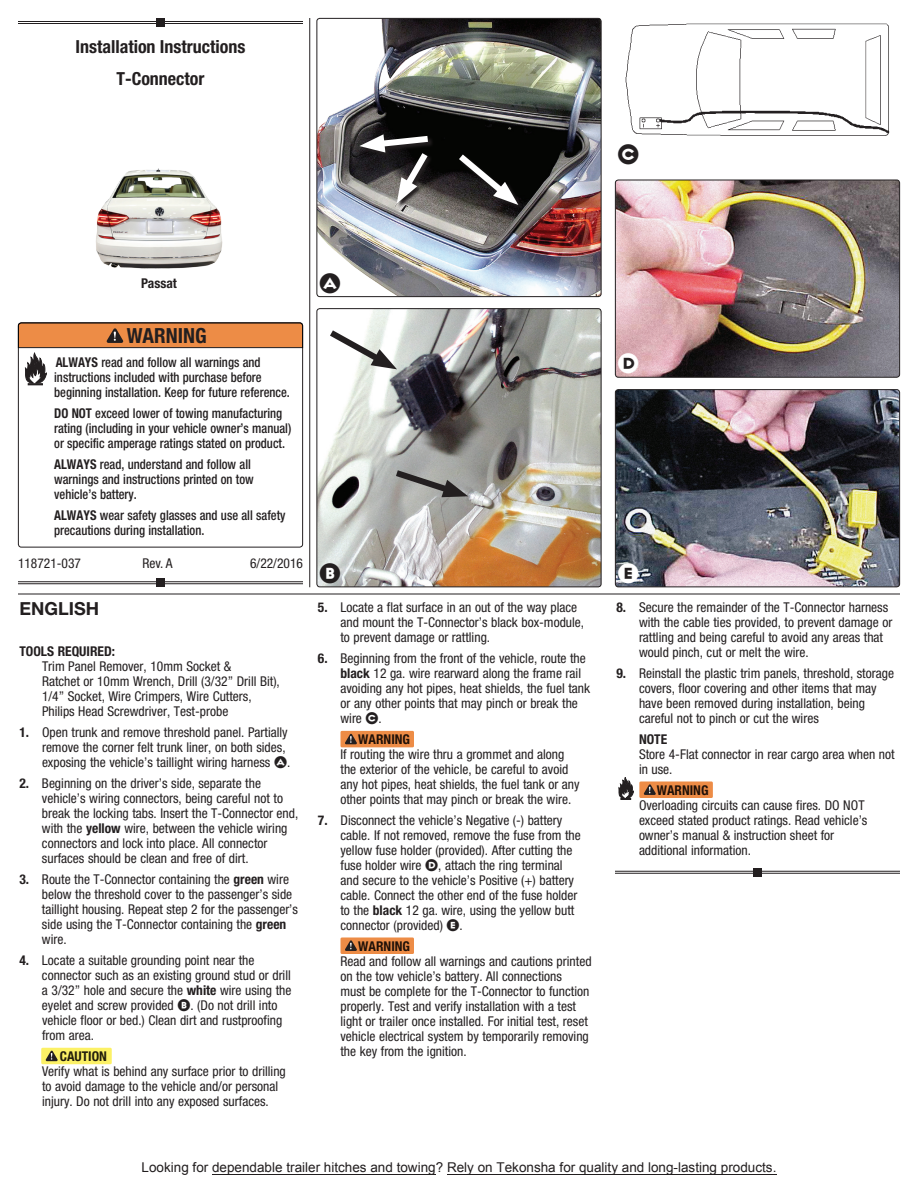
<style>
.page{position:relative;width:918px;height:1188px;background:#fff}
.page>*{position:absolute;margin:0;border:0;box-sizing:border-box;transform-origin:0 0}
.t1{font:37.5px "Regulator Cameo";color:#231f20}
.t2{font:37.5px "Regulator Cameo";color:#fff}
.t3{font:700 condensed 20.85px "Helvetica Neue LT Std";color:#231f20}
.t4{font:700 condensed 18px/31.5px "Helvetica Neue LT Std";color:#231f20;text-align:center}
.t5{font:700 18px "Helvetica Neue LT Std";color:#231f20}
.t6{font:condensed 13.5px/15px "Helvetica Neue LT Std";color:#231f20}
.t7{font:500 condensed 13.5px/15px "Helvetica Neue LT Std";color:#231f20;scale:.93 1}
.t8{font:13.5px "Arial";color:#221e1f}
.t9{font:700 condensed 13.5px "Helvetica Neue LT Std";color:#231f20}
.s1{font-weight:700}
.s2{font-family:"Regulator Cameo";font-stretch:normal;font-size:22.5px}
</style>
<div class="page">
<hr style="left:309px;top:18px;width:1px;height:569px;background:#231f20">
<hr style="left:18px;top:594px;width:882px;height:1px;background:#231f20">
<hr style="left:18px;top:21px;width:285px;height:1px;background:#231f20">
<hr style="left:18px;top:23px;width:285px;height:1px;background:#231f20">
<div style="left:156px;top:18px;width:9px;height:9px;background:#231f20"></div>
<hr style="left:18px;top:581px;width:285px;height:1px;background:#231f20">
<hr style="left:18px;top:583px;width:285px;height:1px;background:#231f20">
<div style="left:156px;top:578px;width:9px;height:9px;background:#231f20"></div>
<hr style="left:615px;top:871px;width:285px;height:1px;background:#231f20">
<hr style="left:615px;top:873px;width:285px;height:1px;background:#231f20">
<div style="left:753px;top:868px;width:9px;height:9px;background:#231f20"></div>
<img style="left:96px;top:168px;width:127px;height:101px">
<svg style="left:18px;top:322px;width:285px;height:63px"></svg>
<div style="left:639px;top:782px;width:74px;height:16px;background:#ed8c46;border-radius:2px"></div>
<svg style="left:644px;top:784px;width:12px;height:11px"></svg>
<svg style="left:619px;top:777px;width:15px;height:23px"></svg>
<div style="left:340px;top:938px;width:74px;height:16px;background:#ed8c46;border-radius:2px"></div>
<svg style="left:345px;top:940px;width:12px;height:11px"></svg>
<div style="left:340px;top:731px;width:74px;height:16px;background:#ed8c46;border-radius:2px"></div>
<svg style="left:345px;top:734px;width:12px;height:10px"></svg>
<div style="left:41px;top:1048px;width:71px;height:16px;background:#fcf166;border-radius:2px"></div>
<svg style="left:46px;top:1051px;width:12px;height:10px"></svg>
<img style="left:318px;top:20px;width:282px;height:275px">
<div style="left:316px;top:18px;width:286px;height:279px;border:1px solid #231f20;border-radius:3px"></div>
<img style="left:318px;top:310px;width:282px;height:275px">
<div style="left:316px;top:308px;width:286px;height:279px;border:1px solid #231f20;border-radius:3px"></div>
<img style="left:615px;top:180px;width:285px;height:196px">
<div style="left:615px;top:180px;width:285px;height:198px;border:1px solid #231f20;border-radius:3px"></div>
<img style="left:615px;top:391px;width:285px;height:196px">
<div style="left:615px;top:389px;width:285px;height:198px;border:1px solid #231f20;border-radius:3px"></div>
<svg style="left:459px;top:155px;width:65px;height:56px"></svg>
<svg style="left:452px;top:148px;width:66px;height:57px;background:#343333"></svg>
<svg style="left:397px;top:204px;width:36px;height:5px"></svg>
<svg style="left:359px;top:132px;width:75px;height:72px;background:#5f5d5c"></svg>
<svg style="left:389px;top:466px;width:79px;height:33px;background:#8f8f8d"></svg>
<img style="left:625px;top:23px;width:265px;height:113px">
<div style="left:321px;top:274px;width:18px;height:18px;background:#fff;border-radius:50%"></div>
<div style="left:321px;top:564px;width:18px;height:19px;background:#fff;border-radius:50%"></div>
<div style="left:619px;top:354px;width:19px;height:19px;background:#231f20;border-radius:50%"></div>
<div style="left:619px;top:564px;width:19px;height:19px;background:#231f20;border-radius:50%"></div>
<svg style="left:323px;top:325px;width:74px;height:45px"></svg>
<hr style="left:447px;top:1174px;width:329px;height:1px;background:#221e1f">
<hr style="left:212px;top:1174px;width:224px;height:1px;background:#221e1f">
<h3 class="t4" style="left:75px;top:31px;width:172px">Installation Instructions<br>T-Connector</h3>
<h1 class="t1" style="left:618px;top:139px;width:23px">C</h1>
<p class="t9" style="left:141px;top:275px;width:37px">Passat</p>
<h1 class="t1" style="left:319px;top:268px;width:23px">A</h1>
<h2 class="t3" style="left:127px;top:323px;width:82px">WARNING</h2>
<p class="t7" style="left:54px;top:355px;width:255px"><span class="s1">ALWAYS</span> read and follow all warnings and instructions included with purchase before beginning installation. Keep for future reference.</p>
<p class="t7" style="left:54px;top:406px;width:257px"><span class="s1">DO NOT</span> exceed lower of towing manufacturing rating (including in your vehicle owner’s manual) or specific amperage ratings stated on product.</p>
<p class="t7" style="left:54px;top:457px;width:216px"><span class="s1">ALWAYS</span> read, understand and follow all warnings and instructions printed on tow vehicle’s battery.</p>
<p class="t7" style="left:54px;top:508px;width:250px"><span class="s1">ALWAYS</span> wear safety glasses and use all safety precautions during installation.</p>
<h1 class="t2" style="left:618px;top:348px;width:23px">D</h1>
<p class="t6" style="left:18px;top:555px;width:65px">118721-037</p>
<p class="t6" style="left:143px;top:555px;width:31px">Rev. A</p>
<p class="t6" style="left:250px;top:555px;width:54px">6/22/2016</p>
<h1 class="t1" style="left:319px;top:558px;width:23px">B</h1>
<h1 class="t2" style="left:618px;top:557px;width:23px">E</h1>
<h3 class="t5" style="left:20px;top:598px;width:81px">ENGLISH</h3>
<p class="t9" style="left:20px;top:643px;width:97px">TOOLS REQUIRED:</p>
<p class="t6" style="left:42px;top:658px;width:239px">Trim Panel Remover, 10mm Socket &amp;<br>Ratchet or 10mm Wrench, Drill (3/32” Drill Bit), 1/4” Socket, Wire Crimpers, Wire Cutters, Philips Head Screwdriver, Test-probe</p>
<p class="t6" style="left:42px;top:724px;width:250px;text-indent:-23px"><span class="s1">1.</span> Open trunk and remove threshold panel. Partially remove the corner felt trunk liner, on both sides, exposing the vehicle’s taillight wiring harness <span class="s2">A</span>.</p>
<p class="t6" style="left:42px;top:775px;width:258px;text-indent:-23px"><span class="s1">2.</span> Beginning on the driver’s side, separate the vehicle’s wiring connectors, being careful not to break the locking tabs. Insert the T-Connector end, with the <span class="s1">yellow</span> wire, between the vehicle wiring connectors and lock into place. All connector surfaces should be clean and free of dirt.</p>
<p class="t6" style="left:42px;top:871px;width:258px;text-indent:-23px"><span class="s1">3.</span> Route the T-Connector containing the <span class="s1">green</span> wire below the threshold cover to the passenger’s side taillight housing. Repeat step 2 for the passenger’s side using the T-Connector containing the <span class="s1">green </span>wire.</p>
<p class="t6" style="left:42px;top:952px;width:251px;text-indent:-23px"><span class="s1">4.</span> Locate a suitable grounding point near the connector such as an existing ground stud or drill a 3/32” hole and secure the <span class="s1">white</span> wire using the eyelet and screw provided <span class="s2">B</span>. (Do not drill into vehicle floor or bed.) Clean dirt and rustproofing from area.</p>
<p class="t9" style="left:60px;top:1048px;width:49px">CAUTION</p>
<p class="t6" style="left:42px;top:1063px;width:245px">Verify what is behind any surface prior to drilling to avoid damage to the vehicle and/or personal injury. Do not drill into any exposed surfaces.</p>
<p class="t6" style="left:340px;top:600px;width:245px;text-indent:-23px"><span class="s1">5.</span> Locate a flat surface in an out of the way place and mount the T-Connector’s black box-module, to prevent damage or rattling.</p>
<p class="t6" style="left:340px;top:651px;width:251px;text-indent:-23px"><span class="s1">6.</span> Beginning from the front of the vehicle, route the <span class="s1">black</span> 12 ga. wire rearward along the frame rail avoiding any hot pipes, heat shields, the fuel tank or any other points that may pinch or break the wire <span class="s2">C</span>.</p>
<p class="t9" style="left:358px;top:731px;width:53px">WARNING</p>
<p class="t6" style="left:341px;top:747px;width:241px">If routing the wire thru a grommet and along the exterior of the vehicle, be careful to avoid any hot pipes, heat shields, the fuel tank or any other points that may pinch or break the wire.</p>
<p class="t6" style="left:341px;top:813px;width:242px;text-indent:-23px"><span class="s1">7.</span> Disconnect the vehicle’s Negative (-) battery cable. If not removed, remove the fuse from the yellow fuse holder (provided). After cutting the fuse holder wire <span class="s2">D</span>, attach the ring terminal and secure to the vehicle’s Positive (+) battery cable. Connect the other end of the fuse holder to the <span class="s1">black</span> 12 ga. wire, using the yellow butt connector (provided) <span class="s2">E</span>.</p>
<p class="t9" style="left:358px;top:938px;width:53px">WARNING</p>
<p class="t6" style="left:341px;top:954px;width:253px">Read and follow all warnings and cautions printed on the tow vehicle’s battery. All connections<br>must be complete for the T-Connector to function properly. Test and verify installation with a test light or trailer once installed. For initial test, reset vehicle electrical system by temporarily removing the key from the ignition.</p>
<p class="t6" style="left:639px;top:600px;width:255px;text-indent:-23px"><span class="s1">8.</span> Secure the remainder of the T-Connector harness with the cable ties provided, to prevent damage or rattling and being careful to avoid any areas that would pinch, cut or melt the wire.</p>
<p class="t6" style="left:639px;top:666px;width:257px;text-indent:-23px"><span class="s1">9.</span> Reinstall the plastic trim panels, threshold, storage covers, floor covering and other items that may have been removed during installation, being careful not to pinch or cut the wires</p>
<p class="t9" style="left:639px;top:731px;width:30px">NOTE</p>
<p class="t6" style="left:639px;top:747px;width:257px">Store 4-Flat connector in rear cargo area when not in use.</p>
<p class="t9" style="left:657px;top:782px;width:53px">WARNING</p>
<p class="t6" style="left:639px;top:798px;width:230px">Overloading circuits can cause fires. DO NOT exceed stated product ratings. Read vehicle’s owner’s manual &amp; instruction sheet for additional information.</p>
<p class="t8" style="left:142px;top:1158px;width:636px">Looking for dependable trailer hitches and towing? Rely on Tekonsha for quality and long-lasting products.</p>
</div>
